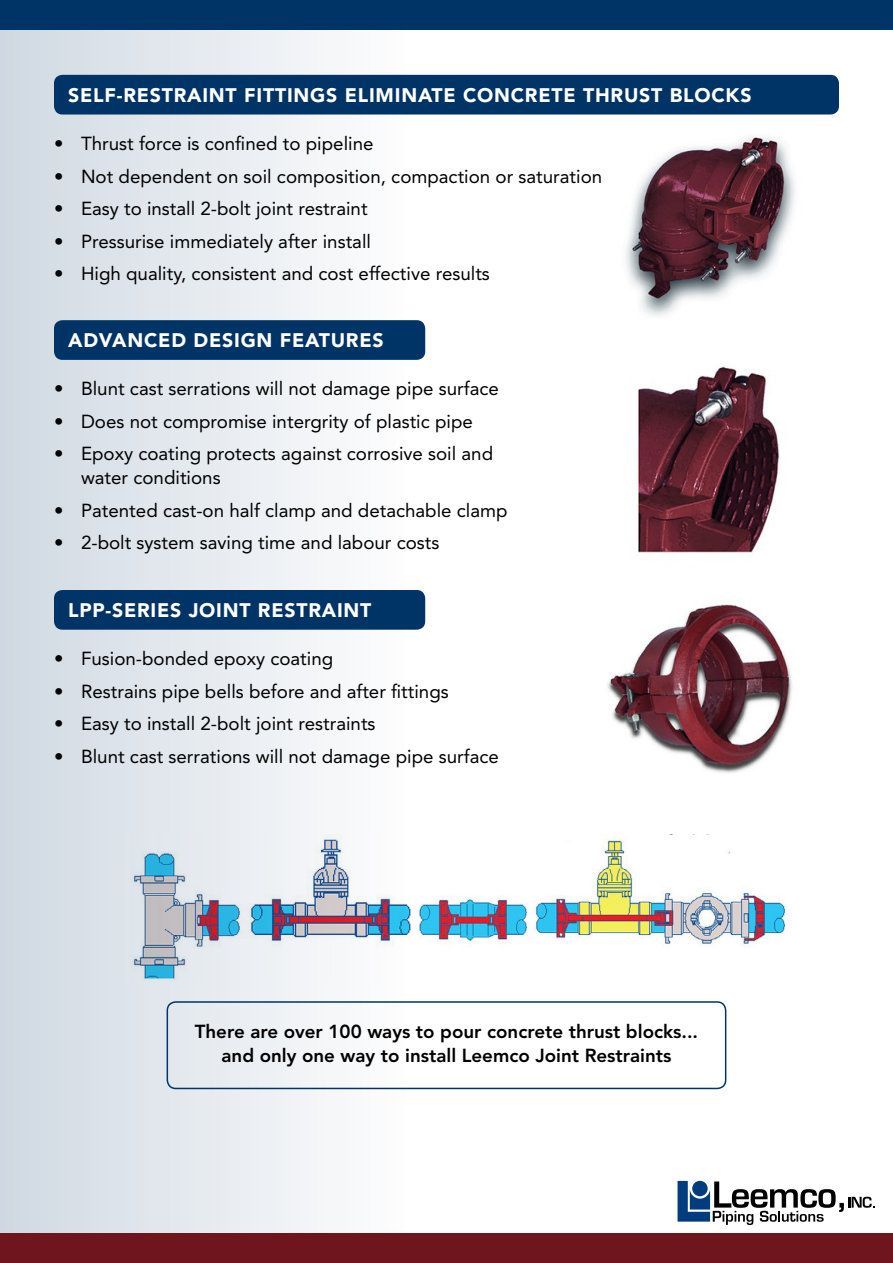
<style>
.page{position:relative;width:893px;height:1263px;background:#fff}
.page>*{position:absolute;margin:0;border:0;box-sizing:border-box;transform-origin:0 0}
.t1{font:900 19.5px "Avenir";letter-spacing:.04em;color:#fff}
.t2{font:18.75px/24px "Avenir";color:#000}
.t3{font:800 18.75px/24px "Avenir";color:#000;text-align:center}
</style>
<div class="page">
<div style="left:0;top:0;width:405px;height:1263px;background:linear-gradient(to right,#cfd8e2,#fdfdfe)"></div>
<div style="left:54px;top:75px;width:785px;height:40px;background:#036;border-radius:9px"></div>
<div style="left:0;top:1233px;width:893px;height:30px;background:#6e151d"></div>
<div style="left:0;top:0;width:893px;height:30px;background:#036"></div>
<div style="left:54px;top:320px;width:371px;height:40px;background:#036;border-radius:9px"></div>
<svg style="left:677px;top:1181px;width:198px;height:44px"></svg>
<div style="left:54px;top:590px;width:371px;height:40px;background:#036;border-radius:9px"></div>
<div style="left:167px;top:1001px;width:559px;height:88px;border:2px solid #036;border-radius:9px"></div>
<img style="left:125px;top:834px;width:661px;height:147px">
<img style="left:607px;top:604px;width:185px;height:169px">
<img style="left:638px;top:366px;width:142px;height:187px">
<img style="left:625px;top:135px;width:170px;height:181px">
<p class="t1" style="left:68px;top:83px;width:685px">SELF-RESTRAINT FITTINGS ELIMINATE CONCRETE THRUST BLOCKS</p>
<p class="t2" style="left:54px;top:132px;width:321px">• Thrust force is confined to pipeline</p>
<p class="t2" style="left:54px;top:164px;width:550px">• Not dependent on soil composition, compaction or saturation</p>
<p class="t2" style="left:54px;top:197px;width:315px">• Easy to install 2-bolt joint restraint</p>
<p class="t2" style="left:54px;top:229px;width:318px">• Pressurise immediately after install</p>
<p class="t2" style="left:54px;top:262px;width:437px">• High quality, consistent and cost effective results</p>
<p class="t1" style="left:68px;top:328px;width:317px">ADVANCED DESIGN FEATURES</p>
<p class="t2" style="left:54px;top:377px;width:446px">• Blunt cast serrations will not damage pipe surface</p>
<p class="t2" style="left:54px;top:409px;width:420px">• Does not compromise intergrity of plastic pipe</p>
<p class="t2" style="left:81px;top:442px;width:414px;text-indent:-27px">• Epoxy coating protects against corrosive soil and water conditions</p>
<p class="t2" style="left:54px;top:498px;width:455px">• Patented cast-on half clamp and detachable clamp</p>
<p class="t2" style="left:54px;top:531px;width:387px">• 2-bolt system saving time and labour costs</p>
<p class="t1" style="left:68px;top:598px;width:305px">LPP-SERIES JOINT RESTRAINT</p>
<p class="t2" style="left:54px;top:647px;width:281px">• Fusion-bonded epoxy coating</p>
<p class="t2" style="left:54px;top:679px;width:396px">• Restrains pipe bells before and after fittings</p>
<p class="t2" style="left:54px;top:712px;width:323px">• Easy to install 2-bolt joint restraints</p>
<p class="t2" style="left:54px;top:744px;width:446px">• Blunt cast serrations will not damage pipe surface</p>
<p class="t3" style="left:195px;top:1020px;width:505px">There are over 100 ways to pour concrete thrust blocks... and only one way to install Leemco Joint Restraints</p>
</div>
